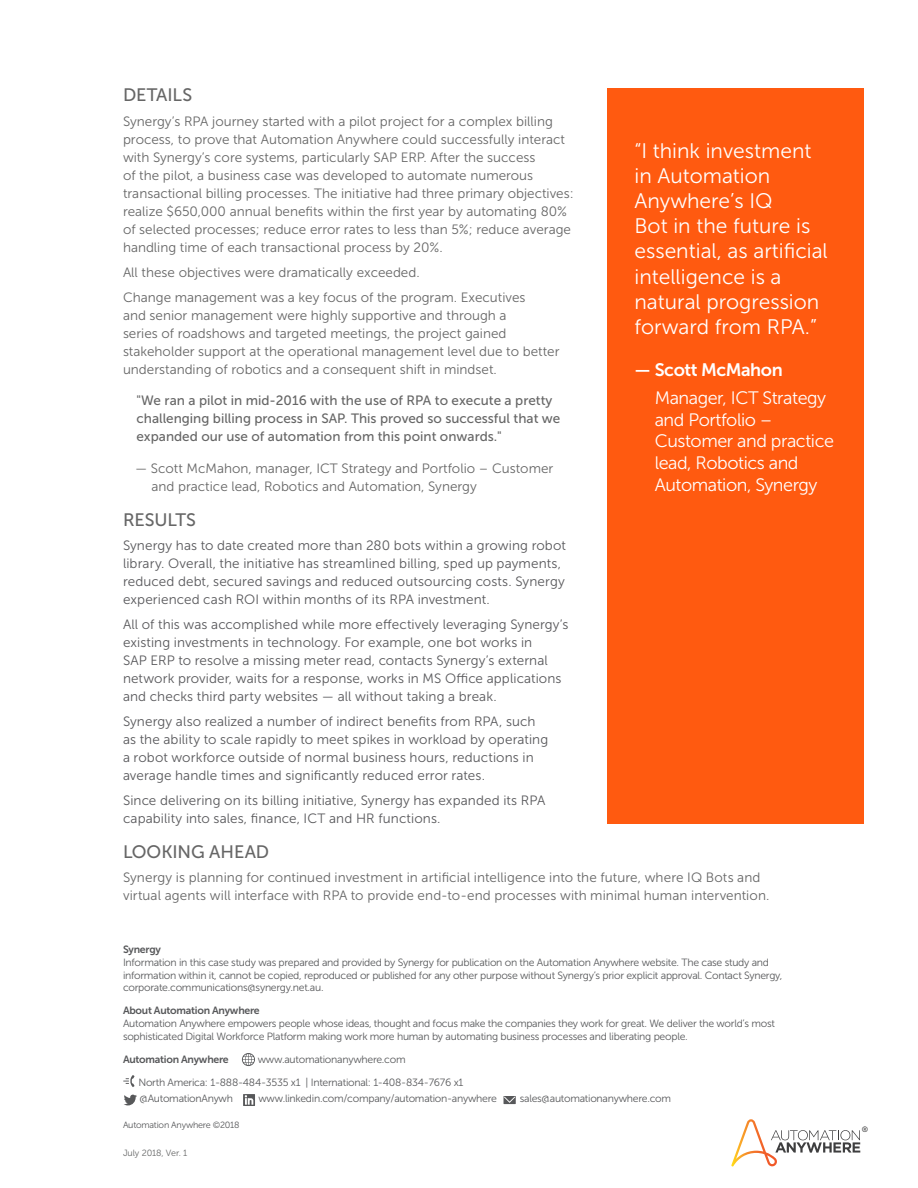
<style>
.page{position:relative;width:918px;height:1188px;background:#fff}
.page>*{position:absolute;margin:0;border:0;box-sizing:border-box;transform-origin:0 0}
.Quote__Text{font:21px/25.2px "Museo Sans 300";color:#fff}
.Quote__Company_Title{font:18px/21.6px "Museo Sans 300";letter-spacing:-.025em;color:#fff}
.Paragraph_Style_1{font:18px "Museo Sans 500";letter-spacing:-.005em;color:#666}
.Quote__Name{font:18px "Museo Sans 700";letter-spacing:-.025em;color:#fff}
.Paragraph_Style_1-2{font:13.5px/18px "Museo Sans 300";color:#666}
.Paragraph_Style_1-3{font:13.5px/18px "Museo Sans 300";letter-spacing:.005em;color:#58585b}
.t1{font:13.5px/18px "Museo Sans 500";color:#666}
.Boilerplate{font:10.5px/12.6px "Museo Sans 300";letter-spacing:-.025em;color:#57585a}
.Boilerplate-2{font:10.5px "Museo Sans 700";letter-spacing:-.025em;color:#57585a}
.t2{font:9px "Museo Sans 300";letter-spacing:-.025em;color:#57585a}
.Sidebar{font:9px "Museo Sans 300";letter-spacing:-.01em;color:#676868}
.t3{font:7.8px "Museo Sans 500";color:#3e3e3f}
</style>
<div class="page">
<svg style="left:731px;top:1119px;width:129px;height:47px"></svg>
<div style="left:608px;top:88px;width:256px;height:736px;background:#ff5a10"></div>
<svg style="left:243px;top:1094px;width:12px;height:12px"></svg>
<svg style="left:123px;top:1075px;width:12px;height:12px"></svg>
<svg style="left:124px;top:1095px;width:13px;height:10px"></svg>
<svg style="left:242px;top:1053px;width:13px;height:13px"></svg>
<svg style="left:504px;top:1096px;width:12px;height:8px"></svg>
<p class="Paragraph_Style_1" style="left:123px;top:85px;width:71px">DETAILS</p>
<p class="Paragraph_Style_1-2" style="left:123px;top:112px;width:452px">Synergy’s RPA journey started with a pilot project for a complex billing process, to prove that Automation Anywhere could successfully interact with Synergy’s core systems, particularly SAP ERP. After the success<br>of the pilot, a business case was developed to automate numerous transactional billing processes. The initiative had three primary objectives: realize $650,000 annual benefits within the first year by automating 80% of selected processes; reduce error rates to less than 5%; reduce average handling time of each transactional process by 20%.</p>
<p class="Paragraph_Style_1-2" style="left:123px;top:263px;width:298px">All these objectives were dramatically exceeded.</p>
<p class="Paragraph_Style_1-2" style="left:123px;top:288px;width:438px">Change management was a key focus of the program. Executives<br>and senior management were highly supportive and through a<br>series of roadshows and targeted meetings, the project gained stakeholder support at the operational management level due to better understanding of robotics and a consequent shift in mindset.</p>
<p class="t1" style="left:136px;top:391px;width:425px">"We ran a pilot in mid-2016 with the use of RPA to execute a pretty challenging billing process in SAP. This proved so successful that we expanded our use of automation from this point onwards."</p>
<p class="Paragraph_Style_1-2" style="left:152px;top:459px;width:403px;text-indent:-16px">— Scott McMahon, manager, ICT Strategy and Portfolio – Customer and practice lead, Robotics and Automation, Synergy</p>
<p class="Paragraph_Style_1" style="left:123px;top:510px;width:75px">RESULTS</p>
<p class="Paragraph_Style_1-3" style="left:123px;top:537px;width:444px">Synergy has to date created more than 280 bots within a growing robot library. Overall, the initiative has streamlined billing, sped up payments, reduced debt, secured savings and reduced outsourcing costs. Synergy experienced cash ROI within months of its RPA investment.</p>
<p class="Paragraph_Style_1-3" style="left:123px;top:616px;width:447px">All of this was accomplished while more effectively leveraging Synergy’s existing investments in technology. For example, one bot works in<br>SAP ERP to resolve a missing meter read, contacts Synergy’s external network provider, waits for a response, works in MS Office applications and checks third party websites — all without taking a break.</p>
<p class="Paragraph_Style_1-3" style="left:123px;top:712px;width:427px">Synergy also realized a number of indirect benefits from RPA, such as the ability to scale rapidly to meet spikes in workload by operating a robot workforce outside of normal business hours, reductions in average handle times and significantly reduced error rates.</p>
<p class="Paragraph_Style_1-3" style="left:123px;top:791px;width:424px">Since delivering on its billing initiative, Synergy has expanded its RPA capability into sales, finance, ICT and HR functions.</p>
<p class="Paragraph_Style_1" style="left:123px;top:842px;width:148px">LOOKING AHEAD</p>
<p class="Paragraph_Style_1-2" style="left:123px;top:869px;width:648px">Synergy is planning for continued investment in artificial intelligence into the future, where IQ Bots and virtual agents will interface with RPA to provide end-to-end processes with minimal human intervention.</p>
<p class="Quote__Text" style="left:634px;top:138px;width:195px">“I think investment in Automation<br>Anywhere’s IQ<br>Bot in the future is essential, as artificial intelligence is a natural progression forward from RPA.”</p>
<p class="Quote__Name" style="left:634px;top:360px;width:150px">— Scott McMahon</p>
<p class="Quote__Company_Title" style="left:655px;top:387px;width:181px">Manager, ICT Strategy and Portfolio –<br>Customer and practice lead, Robotics and<br>Automation, Synergy</p>
<p class="Boilerplate-2" style="left:123px;top:944px;width:39px">Synergy</p>
<p class="Boilerplate" style="left:123px;top:956px;width:661px">Information in this case study was prepared and provided by Synergy for publication on the Automation Anywhere website. The case study and information within it, cannot be copied, reproduced or published for any other purpose without Synergy’s prior explicit approval. Contact Synergy, corporate.communications@synergy.net.au.</p>
<p class="Boilerplate-2" style="left:123px;top:1005px;width:138px">About Automation Anywhere</p>
<p class="Boilerplate" style="left:123px;top:1017px;width:654px">Automation Anywhere empowers people whose ideas, thought and focus make the companies they work for great. We deliver the world’s most sophisticated Digital Workforce Platform making work more human by automating business processes and liberating people.</p>
<p class="Boilerplate-2" style="left:123px;top:1053px;width:107px">Automation Anywhere</p>
<p class="Boilerplate" style="left:258px;top:1053px;width:149px">www.automationanywhere.com</p>
<p class="Boilerplate" style="left:138px;top:1076px;width:327px">North America: 1-888-484-3535 x1 | International: 1-408-834-7676 x1</p>
<p class="Boilerplate" style="left:140px;top:1093px;width:95px">@AutomationAnywh</p>
<p class="Boilerplate" style="left:258px;top:1093px;width:240px">www.linkedin.com/company/automation-anywhere</p>
<p class="Boilerplate" style="left:520px;top:1093px;width:153px">sales@automationanywhere.com</p>
<p class="t2" style="left:123px;top:1120px;width:118px">Automation Anywhere ©2018</p>
<p class="Sidebar" style="left:123px;top:1148px;width:66px">July 2018, Ver. 1</p>
<p class="t3" style="left:862px;top:1125px;width:8px">®</p>
</div>
